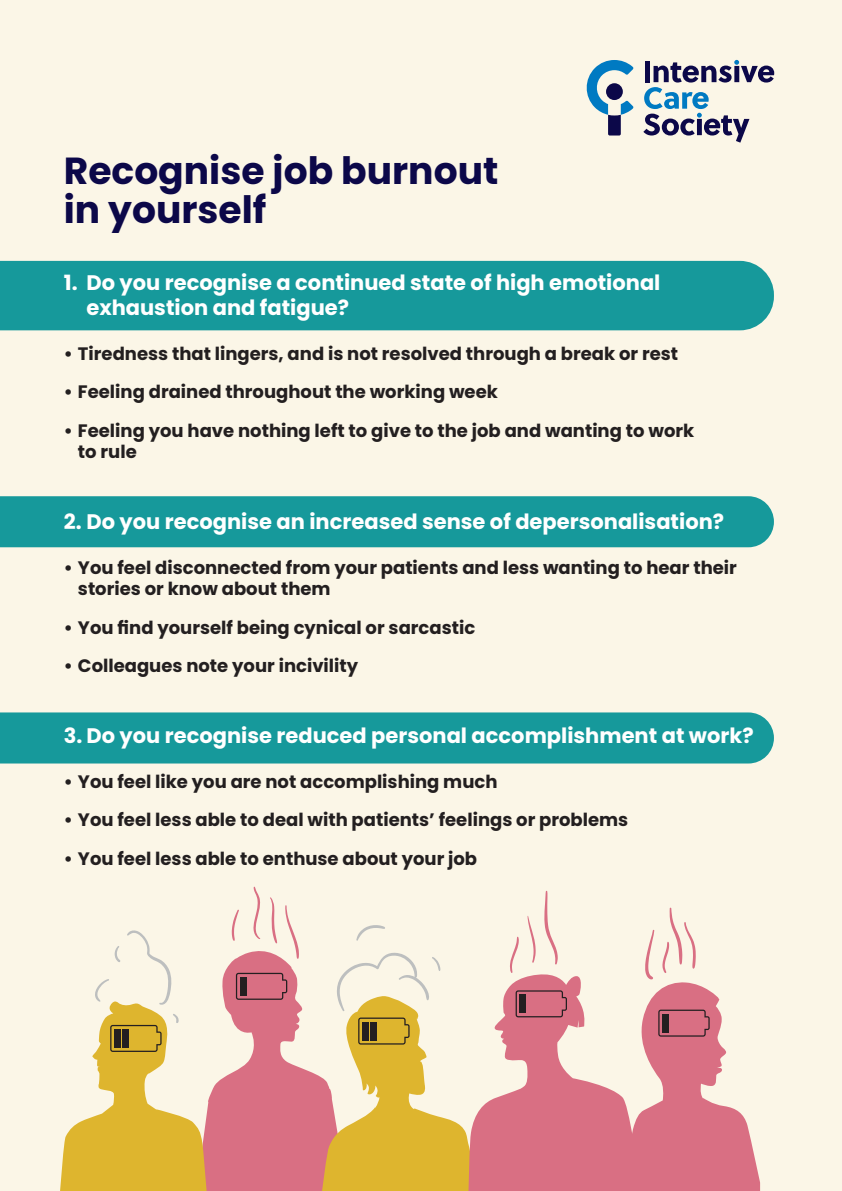
<style>
.page{position:relative;width:842px;height:1191px;background:#fbf6e7}
.page>*{position:absolute;margin:0;border:0;box-sizing:border-box;transform-origin:0 0}
.t1{font:700 37.7px/39px "Poppins";color:#0c0849}
.t2{font:700 21px/25.2px "Poppins";color:#fff}
.t3{font:700 18px/21.6px "Poppins";color:#231f20}
</style>
<div class="page">
<div style="left:0;top:261px;width:774px;height:69px;background:#16999b"></div>
<div style="left:0;top:496px;width:774px;height:51px;background:#16999b"></div>
<div style="left:0;top:712px;width:774px;height:51px;background:#16999b"></div>
<svg style="left:587px;top:60px;width:47px;height:75px"></svg>
<svg style="left:643px;top:60px;width:131px;height:83px"></svg>
<svg style="left:60px;top:886px;width:700px;height:305px"></svg>
<p class="t1" style="left:64px;top:152px;width:436px">Recognise job burnout in yourself</p>
<p class="t2" style="left:86px;top:270px;width:575px;text-indent:-23px">1. Do you recognise a continued state of high emotional exhaustion and fatigue?</p>
<p class="t3" style="left:64px;top:342px;width:616px">• Tiredness that lingers, and is not resolved through a break or rest</p>
<p class="t3" style="left:64px;top:381px;width:436px">• Feeling drained throughout the working week</p>
<p class="t3" style="left:78px;top:420px;width:618px;text-indent:-14px">• Feeling you have nothing left to give to the job and wanting to work to rule</p>
<p class="t2" style="left:64px;top:509px;width:662px">2. Do you recognise an increased sense of depersonalisation?</p>
<p class="t3" style="left:78px;top:556px;width:660px;text-indent:-14px">• You feel disconnected from your patients and less wanting to hear their stories or know about them</p>
<p class="t3" style="left:64px;top:617px;width:413px">• You find yourself being cynical or sarcastic</p>
<p class="t3" style="left:64px;top:655px;width:296px">• Colleagues note your incivility</p>
<p class="t2" style="left:64px;top:723px;width:691px">3. Do you recognise reduced personal accomplishment at work?</p>
<p class="t3" style="left:64px;top:770px;width:435px">• You feel like you are not accomplishing much</p>
<p class="t3" style="left:64px;top:809px;width:566px">• You feel less able to deal with patients’ feelings or problems</p>
<p class="t3" style="left:64px;top:848px;width:415px">• You feel less able to enthuse about your job</p>
</div>
